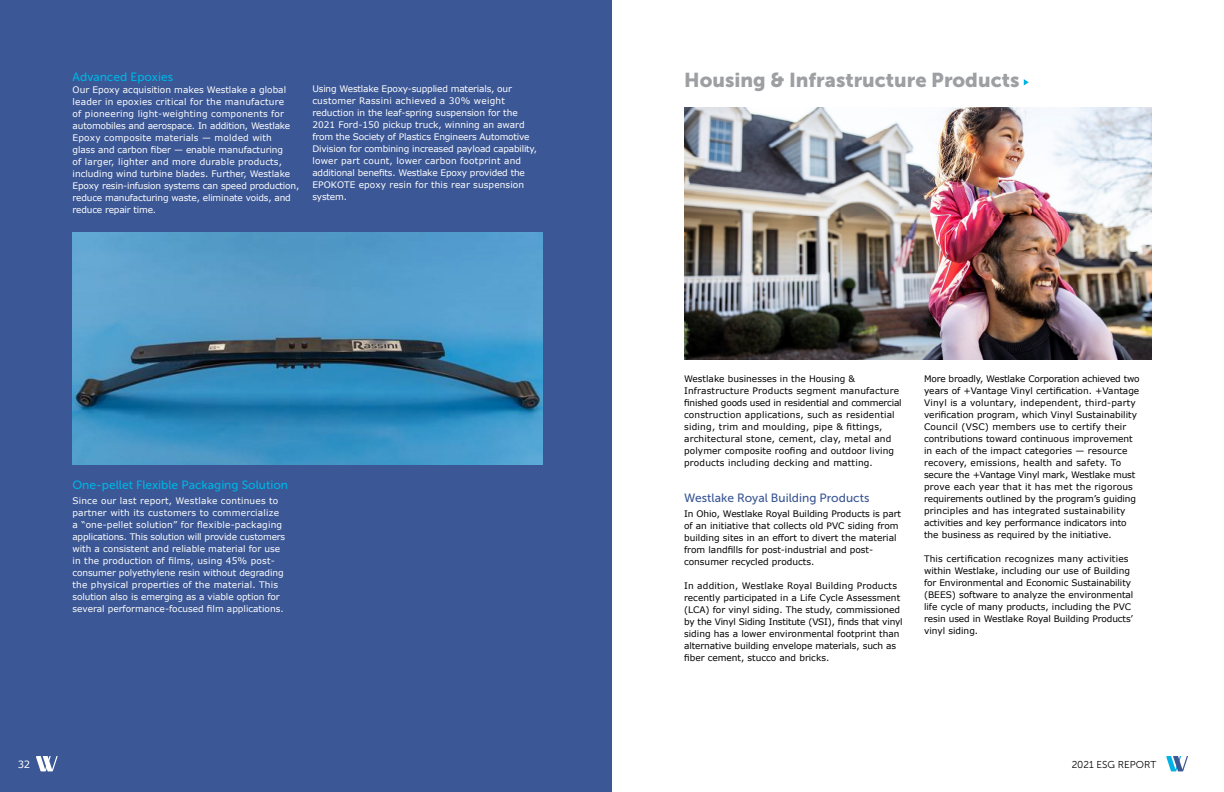
<style>
.page{position:relative;width:1224px;height:792px;background:#fff}
.page>*{position:absolute;margin:0;border:0;box-sizing:border-box;transform-origin:0 0}
.t1{font:20px "Museo Sans 900";color:#9d9fa2}
.t2{font:12px "Museo Sans 500";color:#00b3e4}
.t3{font:12px "Museo Sans 500";color:#3b5795}
.t4{font:10px "Museo Sans 300";color:#000}
.t5{font:10px "Verdana";color:#fff}
.t6{font:9px/12px "Verdana";color:#000}
.t7{font:9px/12px "Verdana";color:#fff}
.t8{font:9px/12px "Verdana";letter-spacing:-.02em;color:#fff}
.t9{font:9px/12px "Verdana";letter-spacing:.02em;color:#000}
</style>
<div class="page">
<svg style="left:1166px;top:756px;width:22px;height:15px"></svg>
<img style="left:684px;top:107px;width:468px;height:253px">
<div style="left:0;top:0;width:612px;height:792px;background:#3b5795"></div>
<svg style="left:1024px;top:79px;width:5px;height:7px"></svg>
<img style="left:73px;top:232px;width:469px;height:232px">
<svg style="left:36px;top:756px;width:22px;height:15px"></svg>
<h2 class="t2" style="left:73px;top:71px;width:102px">Advanced Epoxies</h2>
<p class="t7" style="left:73px;top:84px;width:228px">Our Epoxy acquisition makes Westlake a global leader in epoxies critical for the manufacture<br>of pioneering light-weighting components for automobiles and aerospace. In addition, Westlake Epoxy composite materials — molded with<br>glass and carbon fiber — enable manufacturing<br>of larger, lighter and more durable products, including wind turbine blades. Further, Westlake Epoxy resin-infusion systems can speed production, reduce manufacturing waste, eliminate voids, and reduce repair time.</p>
<p class="t8" style="left:312px;top:83px;width:226px">Using Westlake Epoxy-supplied materials, our customer Rassini achieved a 30% weight reduction in the leaf-spring suspension for the 2021 Ford-150 pickup truck, winning an award from the Society of Plastics Engineers Automotive Division for combining increased payload capability, lower part count, lower carbon footprint and additional benefits. Westlake Epoxy provided the EPOKOTE epoxy resin for this rear suspension system.</p>
<h2 class="t2" style="left:72px;top:478px;width:217px">One-pellet Flexible Packaging Solution</h2>
<p class="t7" style="left:72px;top:495px;width:214px">Since our last report, Westlake continues to partner with its customers to commercialize a “one-pellet solution” for flexible-packaging applications. This solution will provide customers with a consistent and reliable material for use in the production of films, using 45% post&shy;consumer polyethylene resin without degrading the physical properties of the material. This solution also is emerging as a viable option for several performance-focused film applications.</p>
<p class="t5" style="left:18px;top:758px;width:14px">32</p>
<h1 class="t1" style="left:684px;top:69px;width:337px">Housing &amp; Infrastructure Products</h1>
<p class="t9" style="left:684px;top:373px;width:219px">Westlake businesses in the Housing &amp; Infrastructure Products segment manufacture finished goods used in residential and commercial construction applications, such as residential siding, trim and moulding, pipe &amp; fittings, architectural stone, cement, clay, metal and polymer composite roofing and outdoor living products including decking and matting.</p>
<h2 class="t3" style="left:684px;top:492px;width:187px">Westlake Royal Building Products</h2>
<p class="t6" style="left:684px;top:508px;width:218px">In Ohio, Westlake Royal Building Products is part of an initiative that collects old PVC siding from building sites in an effort to divert the material from landfills for post-industrial and post&shy;consumer recycled products.</p>
<p class="t6" style="left:684px;top:580px;width:220px">In addition, Westlake Royal Building Products recently participated in a Life Cycle Assessment (LCA) for vinyl siding. The study, commissioned by the Vinyl Siding Institute (VSI), finds that vinyl siding has a lower environmental footprint than alternative building envelope materials, such as fiber cement, stucco and bricks.</p>
<p class="t6" style="left:924px;top:373px;width:217px">More broadly, Westlake Corporation achieved two years of +Vantage Vinyl certification. +Vantage Vinyl is a voluntary, independent, third-party verification program, which Vinyl Sustainability Council (VSC) members use to certify their contributions toward continuous improvement in each of the impact categories — resource recovery, emissions, health and safety. To secure the +Vantage Vinyl mark, Westlake must prove each year that it has met the rigorous requirements outlined by the program’s guiding principles and has integrated sustainability activities and key performance indicators into the business as required by the initiative.</p>
<p class="t6" style="left:924px;top:553px;width:211px">This certification recognizes many activities within Westlake, including our use of Building for Environmental and Economic Sustainability (BEES) software to analyze the environmental life cycle of many products, including the PVC resin used in Westlake Royal Building Products’ vinyl siding.</p>
<p class="t4" style="left:1072px;top:759px;width:86px">2021 ESG REPORT</p>
</div>
